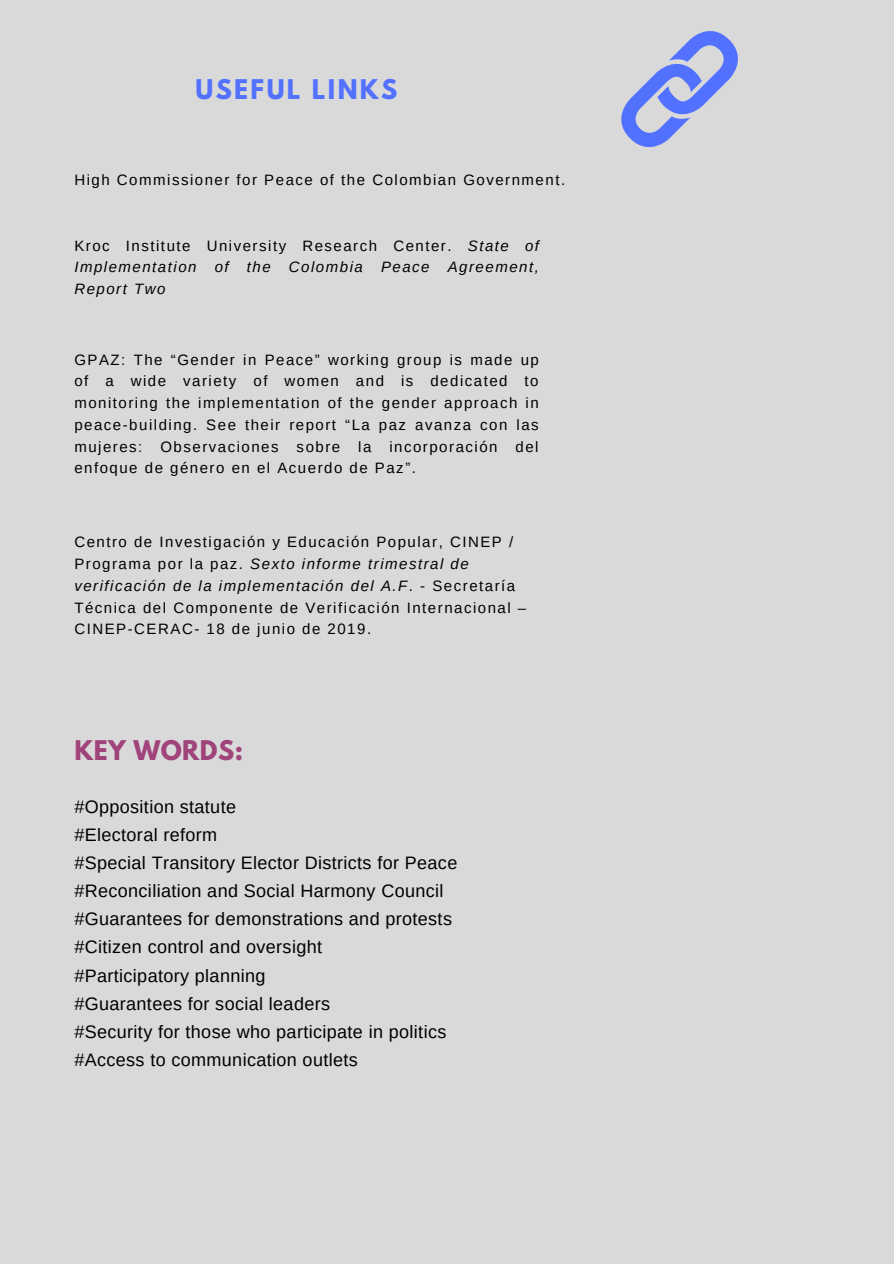
<style>
.page{position:relative;width:894px;height:1264px;background:#fff}
.page>*{position:absolute;margin:0;border:0;box-sizing:border-box;transform-origin:0 0}
.t1{font:700 24px "League Spartan";letter-spacing:.1em;color:#5271ff}
.t2{font:700 24px "League Spartan";letter-spacing:.02em;color:#a0437b}
.t3{font:18px/28.2px "Arimo";letter-spacing:.02em;color:#000}
.t4{font:15px/21.8px "Arimo";letter-spacing:.1em;color:#000;text-align:justify}
.t5{font:italic 15px/21.8px "Arimo";letter-spacing:.1em;color:#000;text-align:justify}
.s1{font-style:normal}
.s2{font-style:italic}
</style>
<div class="page">
<div style="left:0;top:0;width:893px;height:1263px;background:#d9d9d9"></div>
<svg style="left:621px;top:31px;width:117px;height:117px"></svg>
<h1 class="t1" style="left:195px;top:70px;width:203px">USEFUL LINKS</h1>
<p class="t4" style="left:74px;top:169px;width:492px">High Commissioner for Peace of the Colombian Government.</p>
<p class="t5" style="left:74px;top:234px;width:466px"><span class="s1">Kroc Institute University Research Center.</span> State of Implementation of the Colombia Peace Agreement, Report Two</p>
<p class="t4" style="left:74px;top:348px;width:466px">GPAZ: The “Gender in Peace” working group is made up of a wide variety of women and is dedicated to monitoring the implementation of the gender approach in peace-building. See their report “La paz avanza con las mujeres: Observaciones sobre la incorporación del enfoque de género en el Acuerdo de Paz”.</p>
<p class="t4" style="left:74px;top:531px;width:453px;text-align:left">Centro de Investigación y Educación Popular, CINEP / Programa por la paz. <span class="s2">Sexto informe trimestral de verificación de la implementación del A.F</span>. - Secretaría Técnica del Componente de Verificación Internacional – CINEP-CERAC- 18 de junio de 2019.</p>
<h1 class="t2" style="left:74px;top:731px;width:170px">KEY WORDS:</h1>
<p class="t3" style="left:74px;top:792px;width:384px">#Opposition statute<br>#Electoral reform<br>#Special Transitory Elector Districts for Peace #Reconciliation and Social Harmony Council #Guarantees for demonstrations and protests #Citizen control and oversight<br>#Participatory planning<br>#Guarantees for social leaders<br>#Security for those who participate in politics #Access to communication outlets</p>
</div>
